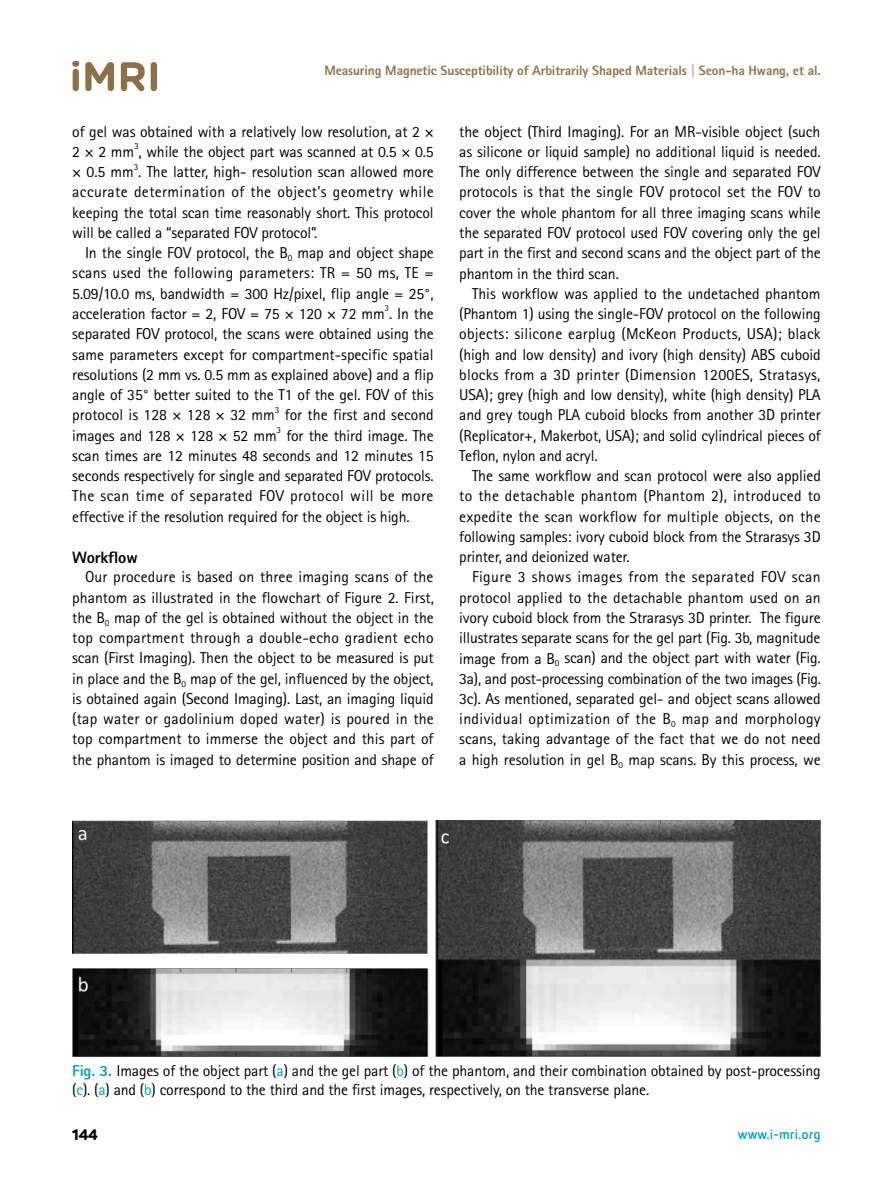
<style>
.page{position:relative;width:893px;height:1191px;background:#fff}
.page>*{position:absolute;margin:0;border:0;box-sizing:border-box;transform-origin:0 0}
.t1{font:800 16.5px "Rotis Sans Serif Std";letter-spacing:-.01em;color:#000}
.t2{font:15.75px/20.2px "Rotis Sans Serif Std";letter-spacing:-.01em;color:#000;text-align:justify}
.t3{font:800 15px "Panton";color:#000}
.t4{font:800 13.5px "Rotis Sans Serif Std";letter-spacing:-.01em;color:#8b7149}
.t5{font:700 13.5px "Netto Pro";color:#00a0c8}
.t6{font:9.15px "Rotis Sans Serif Std";color:#000}
.s1{font-weight:800;color:#00a0c8}
.s2{color:#00a0c8}
</style>
<div class="page">
<svg style="left:72px;top:61px;width:7px;height:30px"></svg>
<svg style="left:85px;top:62px;width:29px;height:29px"></svg>
<svg style="left:121px;top:62px;width:24px;height:29px"></svg>
<svg style="left:151px;top:62px;width:6px;height:29px"></svg>
<img style="left:72px;top:820px;width:749px;height:236px">
<p class="t4" style="left:324px;top:62px;width:498px">Measuring Magnetic Susceptibility of Arbitrarily Shaped Materials | Seon-ha Hwang, et al.</p>
<p class="t2" style="left:72px;top:121px;width:363px">of gel was obtained with a relatively low resolution, at 2 ×<br>2 × 2 mm , while the object part was scanned at 0.5 × 0.5</p>
<p class="t6" style="left:134px;top:141px;width:6px">3</p>
<p class="t2" style="left:72px;top:162px;width:363px">× 0.5 mm . The latter, high- resolution scan allowed more</p>
<p class="t6" style="left:134px;top:161px;width:6px">3</p>
<p class="t2" style="left:72px;top:182px;width:363px">accurate determination of the object’s geometry while keeping the total scan time reasonably short. This protocol will be called a “separated FOV protocol”.</p>
<p class="t2" style="left:72px;top:243px;width:363px;text-indent:13px">In the single FOV protocol, the B<sub>0</sub> map and object shape scans used the following parameters: TR = 50 ms, TE = 5.09/10.0 ms, bandwidth = 300 Hz/pixel, flip angle = 25°, acceleration factor = 2, FOV = 75 × 120 × 72 mm . In the</p>
<p class="t6" style="left:385px;top:303px;width:6px">3</p>
<p class="t2" style="left:72px;top:324px;width:363px">separated FOV protocol, the scans were obtained using the same parameters except for compartment-specific spatial resolutions (2 mm vs. 0.5 mm as explained above) and a flip angle of 35° better suited to the T1 of the gel. FOV of this protocol is 128 × 128 × 32 mm</p>
<p class="t6" style="left:275px;top:404px;width:6px">3</p>
<p class="t2" style="left:285px;top:405px;width:151px">for the first and second</p>
<p class="t2" style="left:72px;top:425px;width:206px">images and 128 × 128 × 52 mm</p>
<p class="t6" style="left:277px;top:424px;width:6px">3</p>
<p class="t2" style="left:72px;top:425px;width:363px;text-indent:214px">for the third image. The scan times are 12 minutes 48 seconds and 12 minutes 15 seconds respectively for single and separated FOV protocols.<br>The scan time of separated FOV protocol will be more effective if the resolution required for the object is high.</p>
<p class="t1" style="left:72px;top:546px;width:67px">Workflow</p>
<p class="t2" style="left:72px;top:567px;width:363px;text-indent:13px">Our procedure is based on three imaging scans of the phantom as illustrated in the flowchart of Figure 2. First, the B<sub>0</sub> map of the gel is obtained without the object in the top compartment through a double-echo gradient echo scan (First Imaging). Then the object to be measured is put in place and the B<sub>0</sub> map of the gel, influenced by the object, is obtained again (Second Imaging). Last, an imaging liquid (tap water or gadolinium doped water) is poured in the top compartment to immerse the object and this part of the phantom is imaged to determine position and shape of</p>
<p class="t2" style="left:459px;top:121px;width:363px">the object (Third Imaging). For an MR-visible object (such as silicone or liquid sample) no additional liquid is needed.<br>The only difference between the single and separated FOV protocols is that the single FOV protocol set the FOV to cover the whole phantom for all three imaging scans while the separated FOV protocol used FOV covering only the gel part in the first and second scans and the object part of the phantom in the third scan.</p>
<p class="t2" style="left:459px;top:283px;width:363px;text-indent:13px">This workflow was applied to the undetached phantom (Phantom 1) using the single-FOV protocol on the following objects: silicone earplug (McKeon Products, USA); black (high and low density) and ivory (high density) ABS cuboid blocks from a 3D printer (Dimension 1200ES, Stratasys, USA); grey (high and low density), white (high density) PLA and grey tough PLA cuboid blocks from another 3D printer (Replicator+, Makerbot, USA); and solid cylindrical pieces of Teflon, nylon and acryl.</p>
<p class="t2" style="left:459px;top:465px;width:363px;text-indent:13px">The same workflow and scan protocol were also applied to the detachable phantom (Phantom 2), introduced to expedite the scan workflow for multiple objects, on the following samples: ivory cuboid block from the Strarasys 3D printer, and deionized water.</p>
<p class="t2" style="left:459px;top:567px;width:363px;text-indent:13px">Figure 3 shows images from the separated FOV scan protocol applied to the detachable phantom used on an ivory cuboid block from the Strarasys 3D printer. The figure illustrates separate scans for the gel part (Fig. 3b, magnitude image from a B<sub>0</sub> scan) and the object part with water (Fig.<br>3a), and post-processing combination of the two images (Fig.<br>3c). As mentioned, separated gel- and object scans allowed individual optimization of the B<sub>0</sub> map and morphology scans, taking advantage of the fact that we do not need a high resolution in gel B<sub>0</sub> map scans. By this process, we</p>
<p class="t2" style="left:72px;top:1061px;width:750px;line-height:18.8px"><span class="s1">Fig. 3.</span> Images of the object part (<span class="s2">a</span>) and the gel part (<span class="s2">b</span>) of the phantom, and their combination obtained by post-processing (<span class="s2">c</span>). (<span class="s2">a</span>) and (<span class="s2">b</span>) correspond to the third and the first images, respectively, on the transverse plane.</p>
<p class="t3" style="left:72px;top:1125px;width:27px">144</p>
<p class="t5" style="left:738px;top:1124px;width:84px">www.i-mri.org</p>
</div>
